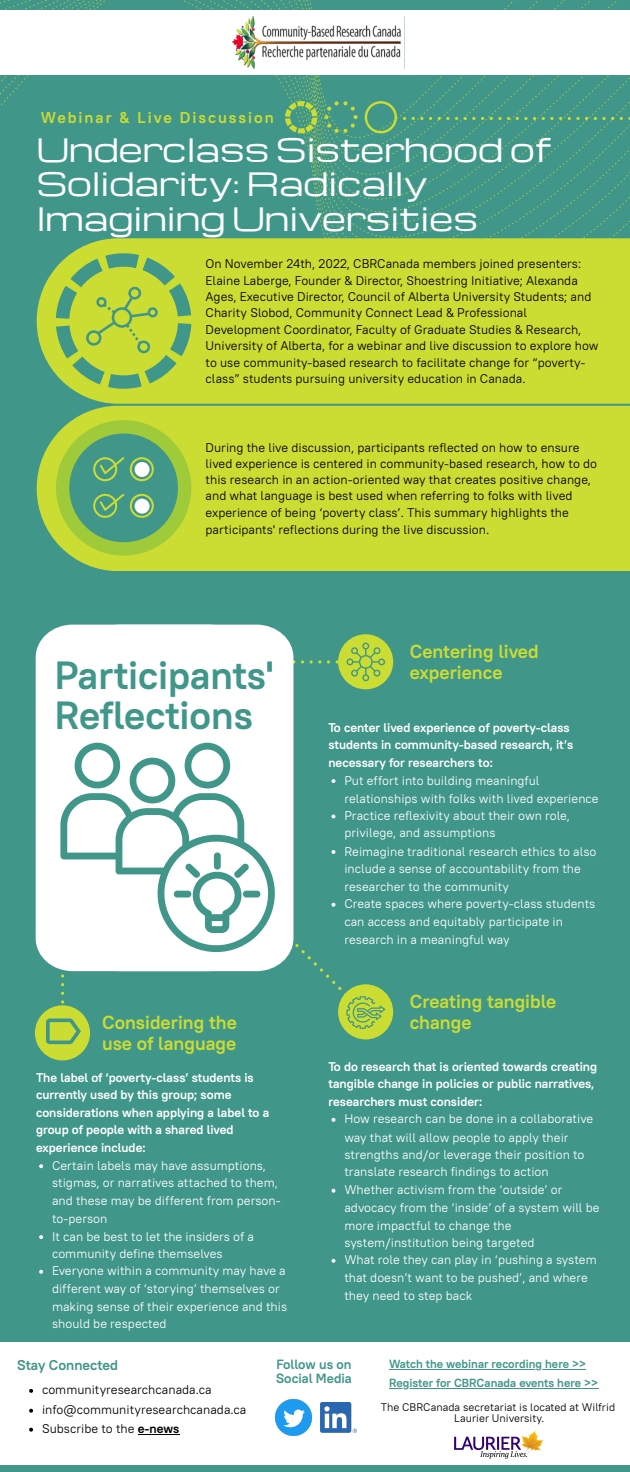
<style>
.page{position:relative;width:630px;height:1472px;background:#fff}
.page>*{position:absolute;margin:0;border:0;box-sizing:border-box;transform-origin:0 0}
.t1{font:700 39.3px "PT Root UI";color:#409689}
.t2{font:31.5px/34.6px "Michroma";color:#fff}
.t3{font:700 18.9px/20.5px "PT Root UI";color:#cbdc33}
.t4{font:700 15.75px "PT Root UI";letter-spacing:.125em;color:#cbdc33}
.t5{font:700 14.17px "PT Root UI";color:#409689}
.t6{font:700 13.37px "PT Root UI";color:#409689}
.t7{font:12.6px/17.6px "PT Root UI";color:#fff}
.t8{font:12.6px/16.4px "PT Root UI";color:#000}
.t9{font:700 12.6px/17.7px "PT Root UI";color:#fff}
.t10{font:700 11.83px "PT Root UI";color:#409689}
.t11{font:11.02px/11px "PT Root UI";color:#000;text-align:center}
.s1{font-weight:700}
</style>
<div class="page">
<div style="left:0;top:0;width:630px;height:571px;background:#409689"></div>
<svg style="left:0;top:0;width:630px;height:238px"></svg>
<div style="left:37px;top:238px;width:593px;height:166px;background:#cbdc33"></div>
<div style="left:37px;top:406px;width:593px;height:165px;background:#cbdc33"></div>
<svg style="left:403px;top:117px;width:227px;height:3px"></svg>
<svg style="left:324px;top:101px;width:34px;height:32px"></svg>
<svg style="left:365px;top:101px;width:32px;height:32px"></svg>
<svg style="left:285px;top:101px;width:32px;height:32px"></svg>
<div style="left:56px;top:420px;width:135px;height:136px;background:#9fcb3a;border-radius:50%"></div>
<div style="left:69px;top:433px;width:109px;height:109px;background:#409689;border-radius:50%"></div>
<svg style="left:93px;top:457px;width:61px;height:61px"></svg>
<div style="left:135px;top:499px;width:15px;height:15px;background:#fff;border-radius:50%"></div>
<div style="left:135px;top:462px;width:15px;height:15px;background:#fff;border-radius:50%"></div>
<svg style="left:56px;top:253px;width:135px;height:136px"></svg>
<div style="left:0;top:10px;width:630px;height:64px;background:#fff"></div>
<img style="left:232px;top:16px;width:173px;height:52px">
<div style="left:0;top:571px;width:630px;height:901px;background:#409689"></div>
<div style="left:246px;top:625px;width:47px;height:118px;background:#fff"></div>
<div style="left:36px;top:625px;width:210px;height:336px;background:#fff"></div>
<svg style="left:39px;top:1164px;width:4px;height:4px"></svg>
<svg style="left:39px;top:1235px;width:4px;height:4px"></svg>
<svg style="left:39px;top:1270px;width:4px;height:4px"></svg>
<svg style="left:332px;top:1118px;width:3px;height:4px"></svg>
<svg style="left:332px;top:1189px;width:3px;height:4px"></svg>
<svg style="left:332px;top:1259px;width:3px;height:4px"></svg>
<div style="left:338px;top:634px;width:55px;height:55px;background:#cbdc33;border-radius:50%"></div>
<div style="left:338px;top:984px;width:55px;height:55px;background:#cbdc33;border-radius:50%"></div>
<div style="left:35px;top:1005px;width:55px;height:55px;background:#cbdc33;border-radius:50%"></div>
<svg style="left:197px;top:643px;width:188px;height:38px"></svg>
<div style="left:0;top:1342px;width:630px;height:122px;background:#fff"></div>
<hr style="left:389px;top:1369px;width:197px;height:1px;background:#409689">
<hr style="left:389px;top:1388px;width:209px;height:1px;background:#409689">
<img style="left:275px;top:1399px;width:37px;height:36px">
<img style="left:321px;top:1402px;width:36px;height:30px">
<svg style="left:29px;top:1389px;width:4px;height:4px"></svg>
<svg style="left:29px;top:1409px;width:4px;height:3px"></svg>
<svg style="left:29px;top:1427px;width:4px;height:4px"></svg>
<hr style="left:138px;top:1434px;width:41px;height:1px;background:#000">
<svg style="left:46px;top:743px;width:339px;height:304px"></svg>
<img style="left:455px;top:1430px;width:89px;height:28px">
<p class="t4" style="left:41px;top:107px;width:234px">Webinar &amp; Live Discussion</p>
<p class="t2" style="left:37px;top:130px;width:516px">Underclass Sisterhood of<br>Solidarity: Radically<br>Imagining Universities</p>
<p class="t8" style="left:206px;top:255px;width:377px">On November 24th, 2022, CBRCanada members joined presenters:</p>
<p class="t8" style="left:206px;top:272px;width:395px">Elaine Laberge, Founder &amp; Director, Shoestring Initiative; Alexanda Ages, Executive Director, Council of Alberta University Students; and Charity Slobod, Community Connect Lead &amp; Professional Development Coordinator, Faculty of Graduate Studies &amp; Research, University of Alberta, for a webinar and live discussion to explore how to use community-based research to facilitate change for “poverty&shy;class” students pursuing university education in Canada.</p>
<p class="t8" style="left:206px;top:439px;width:393px">During the live discussion, participants reflected on how to ensure lived experience is centered in community-based research, how to do this research in an action-oriented way that creates positive change, and what language is best used when referring to folks with lived experience of being ‘poverty class’. This summary highlights the participants' reflections during the live discussion.</p>
<p class="t3" style="left:410px;top:641px;width:131px">Centering lived</p>
<p class="t1" style="left:55px;top:650px;width:220px">Participants'</p>
<p class="t3" style="left:410px;top:662px;width:94px">experience</p>
<p class="t1" style="left:55px;top:690px;width:200px">Reflections</p>
<p class="t9" style="left:328px;top:718px;width:247px">To center lived experience of poverty-class students in community-based research, it’s necessary for researchers to:</p>
<p class="t7" style="left:344px;top:771px;width:256px;line-height:18.1px">Put effort into building meaningful relationships with folks with lived experience</p>
<p class="t7" style="left:344px;top:807px;width:227px;line-height:17.3px">Practice reflexivity about their own role, privilege, and assumptions</p>
<p class="t7" style="left:344px;top:842px;width:254px;line-height:17.7px">Reimagine traditional research ethics to also include a sense of accountability from the researcher to the community</p>
<p class="t7" style="left:344px;top:895px;width:252px;line-height:17.7px">Create spaces where poverty-class students can access and equitably participate in research in a meaningful way</p>
<p class="t3" style="left:102px;top:1012px;width:136px">Considering the use of language</p>
<p class="t9" style="left:36px;top:1068px;width:235px">The label of ‘poverty-class’ students is currently used by this group; some considerations when applying a label to a group of people with a shared lived experience include:</p>
<p class="t7" style="left:52px;top:1156px;width:230px">Certain labels may have assumptions, stigmas, or narratives attached to them, and these may be different from person&shy;to-person</p>
<p class="t7" style="left:52px;top:1227px;width:204px;line-height:17.3px">It can be best to let the insiders of a community define themselves</p>
<p class="t7" style="left:52px;top:1262px;width:237px">Everyone within a community may have a different way of ‘storying’ themselves or making sense of their experience and this should be respected</p>
<p class="t3" style="left:410px;top:991px;width:148px">Creating tangible change</p>
<p class="t9" style="left:328px;top:1057px;width:270px">To do research that is oriented towards creating tangible change in policies or public narratives, researchers must consider:</p>
<p class="t7" style="left:344px;top:1110px;width:250px">How research can be done in a collaborative way that will allow people to apply their strengths and/or leverage their position to translate research findings to action</p>
<p class="t7" style="left:344px;top:1181px;width:257px">Whether activism from the ‘outside’ or advocacy from the ‘inside’ of a system will be more impactful to change the system/institution being targeted</p>
<p class="t7" style="left:344px;top:1251px;width:254px;line-height:17.7px">What role they can play in ‘pushing a system that doesn’t want to be pushed’, and where they need to step back</p>
<p class="t6" style="left:276px;top:1356px;width:77px">Follow us on</p>
<p class="t6" style="left:276px;top:1369px;width:77px">Social Media</p>
<p class="t5" style="left:17px;top:1356px;width:102px">Stay Connected</p>
<p class="t10" style="left:389px;top:1356px;width:198px">Watch the webinar recording here &gt;&gt;</p>
<p class="t10" style="left:389px;top:1376px;width:211px">Register for CBRCanada events here &gt;&gt;</p>
<p class="t8" style="left:42px;top:1381px;width:171px">communityresearchcanada.ca</p>
<p class="t8" style="left:42px;top:1401px;width:206px">info@communityresearchcanada.ca</p>
<p class="t8" style="left:42px;top:1420px;width:139px">Subscribe to the <span class="s1">e-news</span></p>
<p class="t11" style="left:381px;top:1401px;width:236px">The CBRCanada secretariat is located at Wilfrid<br>Laurier University.</p>
</div>
